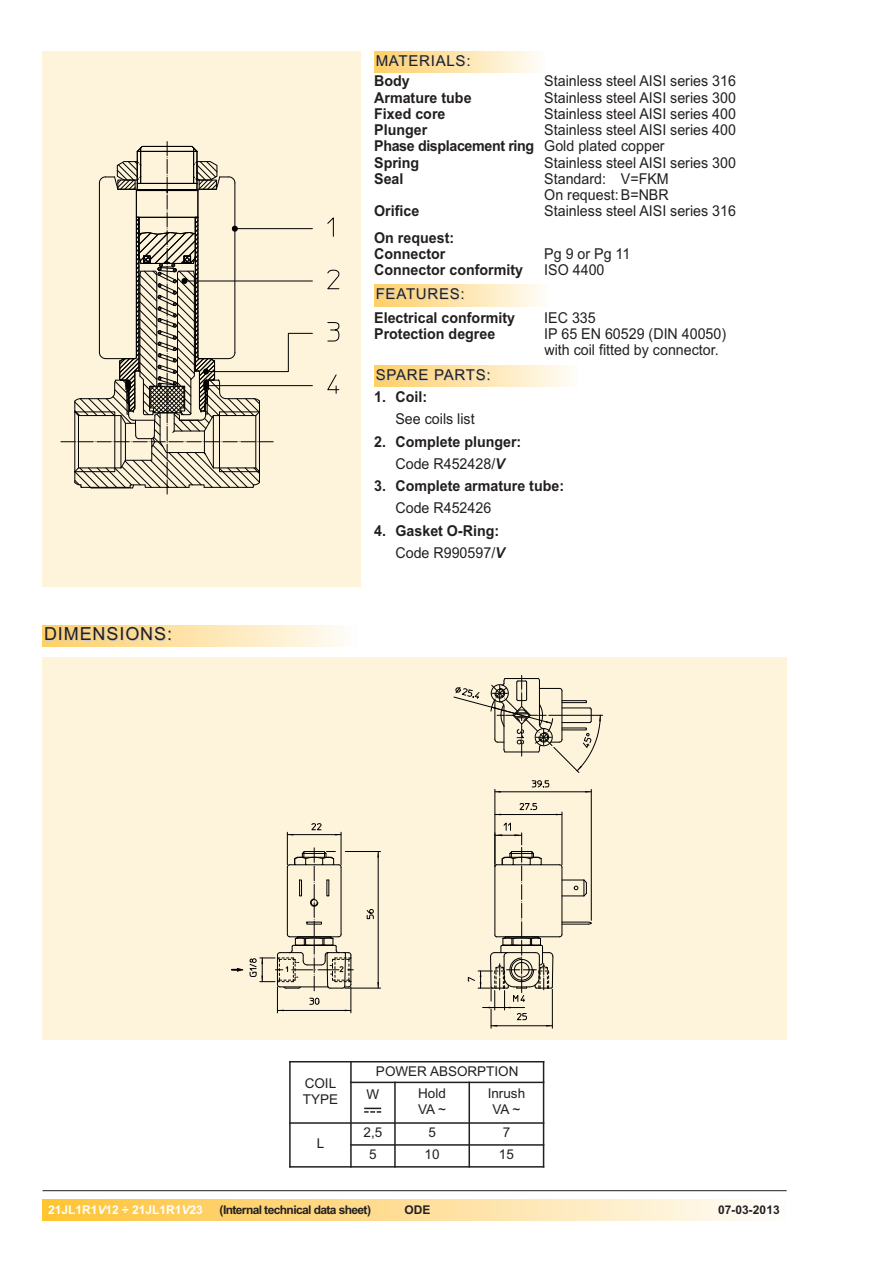
<style>
.page{position:relative;width:893px;height:1263px;background:#fff}
.page>*{position:absolute;margin:0;border:0;box-sizing:border-box;transform-origin:0 0}
.t1{font:18px "Arial";letter-spacing:.05em;color:#231f20}
.t2{font:15px/16.2px "Arial";color:#231f20;scale:.95 1}
.t3{font:700 15px/22.2px "Arial";color:#231f20;scale:.95 1}
.t4{font:15px "Arial";letter-spacing:.05em;color:#231f20}
.t5{font:13.5px/16.2px "Arial";color:#231f20}
.t6{font:700 12px "Arial";letter-spacing:-.05em;color:#231f20}
.t7{font:700 12px "Arial";color:#fff}
.s1{font-weight:700}
.s2{font-weight:400}
.s3{font-style:italic}
</style>
<div class="page">
<div style="left:43px;top:1199px;width:744px;height:21px;background:linear-gradient(to right,#fec338,#fefcfb)"></div>
<div style="left:43px;top:625px;width:314px;height:21px;background:linear-gradient(to right,#fece66,#fefdf9)"></div>
<div style="left:374px;top:51px;width:170px;height:21px;background:linear-gradient(to right,#fece67,#fefcf7)"></div>
<div style="left:43px;top:51px;width:318px;height:536px;background:#fef4db"></div>
<svg style="left:61px;top:142px;width:252px;height:352px"></svg>
<svg style="left:327px;top:217px;width:7px;height:20px"></svg>
<svg style="left:327px;top:270px;width:12px;height:19px"></svg>
<svg style="left:327px;top:322px;width:12px;height:19px"></svg>
<svg style="left:327px;top:374px;width:12px;height:19px"></svg>
<div style="left:43px;top:657px;width:744px;height:383px;background:#fef4db"></div>
<svg style="left:563px;top:922px;width:29px;height:3px"></svg>
<hr style="left:497px;top:936px;width:63px;height:1px;background:#000">
<hr style="left:562px;top:867px;width:1px;height:67px;background:#000">
<hr style="left:497px;top:864px;width:63px;height:1px;background:#000">
<svg style="left:562px;top:880px;width:25px;height:17px"></svg>
<svg style="left:231px;top:968px;width:12px;height:4px"></svg>
<hr style="left:287px;top:834px;width:54px;height:1px;background:#000">
<hr style="left:287px;top:832px;width:1px;height:33px;background:#000">
<hr style="left:341px;top:832px;width:1px;height:33px;background:#000">
<svg style="left:311px;top:823px;width:11px;height:7px"></svg>
<svg style="left:468px;top:822px;width:85px;height:206px"></svg>
<hr style="left:378px;top:851px;width:1px;height:137px;background:#000">
<hr style="left:345px;top:988px;width:36px;height:1px;background:#000">
<hr style="left:345px;top:851px;width:36px;height:1px;background:#000">
<svg style="left:249px;top:848px;width:104px;height:165px"></svg>
<svg style="left:377px;top:982px;width:2px;height:6px"></svg>
<svg style="left:366px;top:909px;width:8px;height:10px"></svg>
<svg style="left:454px;top:675px;width:149px;height:98px"></svg>
<hr style="left:495px;top:791px;width:96px;height:1px;background:#000">
<hr style="left:495px;top:789px;width:1px;height:75px;background:#000">
<hr style="left:591px;top:789px;width:1px;height:131px;background:#000">
<svg style="left:532px;top:780px;width:17px;height:8px"></svg>
<hr style="left:495px;top:814px;width:67px;height:1px;background:#000">
<hr style="left:562px;top:812px;width:1px;height:53px;background:#000">
<svg style="left:519px;top:803px;width:18px;height:7px"></svg>
<hr style="left:43px;top:1190px;width:744px;height:1px;background:#231f20">
<div style="left:374px;top:285px;width:175px;height:21px;background:linear-gradient(to right,#fece66,#fefdf9)"></div>
<div style="left:374px;top:366px;width:204px;height:21px;background:linear-gradient(to right,#fece66,#fefcf8)"></div>
<hr style="left:289px;top:1061px;width:2px;height:106px;background:#231f20">
<hr style="left:350px;top:1061px;width:2px;height:106px;background:#231f20">
<hr style="left:394px;top:1082px;width:2px;height:85px;background:#231f20">
<hr style="left:468px;top:1082px;width:2px;height:85px;background:#231f20">
<hr style="left:543px;top:1061px;width:1px;height:106px;background:#231f20">
<hr style="left:289px;top:1061px;width:255px;height:1px;background:#231f20">
<hr style="left:350px;top:1082px;width:194px;height:1px;background:#231f20">
<hr style="left:289px;top:1122px;width:255px;height:2px;background:#231f20">
<hr style="left:350px;top:1144px;width:194px;height:2px;background:#231f20">
<hr style="left:289px;top:1166px;width:255px;height:1px;background:#231f20">
<svg style="left:364px;top:1108px;width:17px;height:5px"></svg>
<p class="t4" style="left:376px;top:52px;width:96px">MATERIALS:</p>
<p class="t3" style="left:374px;top:70px;width:39px">Body</p>
<p class="t2" style="left:544px;top:73px;width:203px">Stainless steel AISI series 316</p>
<p class="t3" style="left:374px;top:86px;width:104px">Armature tube</p>
<p class="t2" style="left:544px;top:89px;width:203px">Stainless steel AISI series 300</p>
<p class="t3" style="left:374px;top:103px;width:77px">Fixed core</p>
<p class="t2" style="left:544px;top:106px;width:203px">Stainless steel AISI series 400</p>
<p class="t3" style="left:374px;top:119px;width:57px">Plunger</p>
<p class="t2" style="left:374px;top:122px;width:382px;text-indent:170px">Stainless steel AISI series 400<br><span class="s1">Phase displacement ring</span> Gold plated copper<br><span class="s1">Spring</span></p>
<p class="t2" style="left:544px;top:154px;width:203px">Stainless steel AISI series 300</p>
<p class="t3" style="left:374px;top:168px;width:32px">Seal</p>
<p class="t2" style="left:544px;top:171px;width:132px">Standard: V=FKM<br>On request:B=NBR</p>
<p class="t3" style="left:374px;top:200px;width:49px">Orifice</p>
<p class="t2" style="left:544px;top:203px;width:203px">Stainless steel AISI series 316</p>
<p class="t3" style="left:374px;top:230px;width:86px;line-height:16.2px">On request:<br>Connector</p>
<p class="t2" style="left:544px;top:246px;width:92px">Pg 9 or Pg 11</p>
<p class="t3" style="left:374px;top:259px;width:158px">Connector conformity</p>
<p class="t2" style="left:544px;top:262px;width:65px">ISO 4400</p>
<p class="t3" style="left:374px;top:306px;width:150px">Electrical conformity</p>
<p class="t2" style="left:544px;top:309px;width:56px">IEC 335</p>
<p class="t3" style="left:374px;top:323px;width:129px">Protection degree</p>
<p class="t2" style="left:544px;top:326px;width:193px">IP 65 EN 60529 (DIN 40050) with coil fitted by connector.</p>
<p class="t4" style="left:376px;top:285px;width:91px">FEATURES:</p>
<p class="t1" style="left:44px;top:624px;width:130px">DIMENSIONS:</p>
<p class="t4" style="left:376px;top:366px;width:116px">SPARE PARTS:</p>
<p class="t3" style="left:374px;top:386px;width:57px">1. Coil:</p>
<p class="t2" style="left:395px;top:411px;width:85px">See coils list</p>
<p class="t3" style="left:374px;top:430px;width:156px;text-align:center">2. Complete plunger:<br><span class="s2">Code R452428/</span><span class="s3">V</span></p>
<p class="t3" style="left:374px;top:475px;width:201px">3. Complete armature tube:</p>
<p class="t2" style="left:395px;top:500px;width:102px">Code R452426</p>
<p class="t3" style="left:395px;top:519px;width:117px;text-indent:-21px">4. Gasket O-Ring:<br><span class="s2">Code R990597/</span><span class="s3">V</span></p>
<p class="t5" style="left:303px;top:1075px;width:37px">COIL<br>TYPE</p>
<p class="t5" style="left:317px;top:1136px;width:9px">L</p>
<p class="t5" style="left:367px;top:1059px;width:153px;line-height:23.1px;text-indent:9px">POWER ABSORPTION<br>W</p>
<p class="t5" style="left:418px;top:1085px;width:29px">Hold<br>VA ~</p>
<p class="t5" style="left:488px;top:1085px;width:39px;text-align:center">Inrush<br>VA ~</p>
<p class="t5" style="left:364px;top:1125px;width:20px">2,5</p>
<p class="t5" style="left:428px;top:1125px;width:9px">5</p>
<p class="t5" style="left:503px;top:1125px;width:9px">7</p>
<p class="t5" style="left:369px;top:1146px;width:9px">5</p>
<p class="t5" style="left:425px;top:1146px;width:17px">10</p>
<p class="t5" style="left:499px;top:1146px;width:17px">15</p>
<p class="t7" style="left:48px;top:1203px;width:156px">21JL1R1<span class="s3">V</span>12 ÷ 21JL1R1<span class="s3">V</span>23</p>
<p class="t6" style="left:220px;top:1203px;width:153px">(Internal technical data sheet)</p>
<p class="t6" style="left:404px;top:1203px;width:28px">ODE</p>
<p class="t6" style="left:718px;top:1203px;width:63px">07-03-2013</p>
</div>
